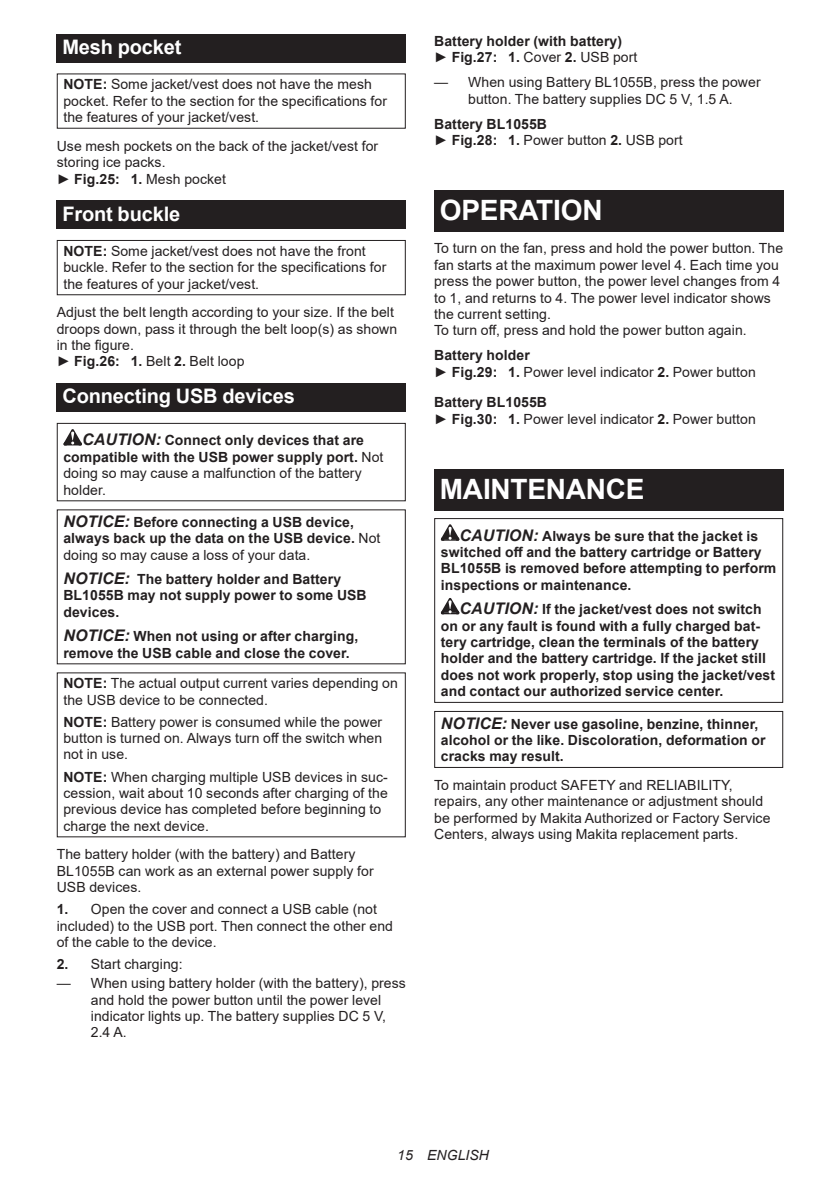
<style>
.page{position:relative;width:840px;height:1191px;background:#fff}
.page>*{position:absolute;margin:0;border:0;box-sizing:border-box;transform-origin:0 0}
.t1{font:700 28px "Arial";letter-spacing:-.01em;color:#fff}
.t2{font:700 20px "Arial";letter-spacing:-.01em;color:#fff}
.t3{font:14px/16.4px "Arial";letter-spacing:.005em;color:#231f20}
.t4{font:700 14px/16.4px "Arial";letter-spacing:.005em;color:#231f20}
.t5{font:italic 14px "Arial";letter-spacing:.005em;color:#231f20}
.s1{font-weight:700}
.s2{font-style:italic;font-size:16px}
.s3{font-weight:400}
</style>
<div class="page">
<div style="left:57px;top:34px;width:348px;height:29px;background:#231f20"></div>
<div style="left:57px;top:200px;width:348px;height:29px;background:#231f20"></div>
<div style="left:57px;top:240px;width:348px;height:55px;border:1px solid #231f20"></div>
<div style="left:57px;top:383px;width:348px;height:29px;background:#231f20"></div>
<svg style="left:63px;top:429px;width:19px;height:16px"></svg>
<div style="left:57px;top:423px;width:348px;height:78px;border:1px solid #231f20"></div>
<div style="left:434px;top:190px;width:348px;height:41px;background:#231f20"></div>
<div style="left:434px;top:469px;width:348px;height:41px;background:#231f20"></div>
<svg style="left:440px;top:524px;width:19px;height:16px"></svg>
<svg style="left:440px;top:598px;width:19px;height:16px"></svg>
<div style="left:434px;top:518px;width:348px;height:185px;border:1px solid #231f20"></div>
<div style="left:434px;top:711px;width:348px;height:57px;border:1px solid #231f20"></div>
<h2 class="t2" style="left:62px;top:33px;width:120px">Mesh pocket</h2>
<p class="t3" style="left:63px;top:76px;width:325px"><span class="s1">NOTE:</span> Some jacket/vest does not have the mesh pocket. Refer to the section for the specifications for the features of your jacket/vest.</p>
<p class="t3" style="left:57px;top:138px;width:323px">Use mesh pockets on the back of the jacket/vest for storing ice packs.<br>► <span class="s1">Fig.25: 1.</span> Mesh pocket</p>
<h2 class="t2" style="left:62px;top:199px;width:119px">Front buckle</h2>
<p class="t3" style="left:63px;top:243px;width:324px"><span class="s1">NOTE:</span> Some jacket/vest does not have the front buckle. Refer to the section for the specifications for the features of your jacket/vest.</p>
<p class="t3" style="left:57px;top:304px;width:342px">Adjust the belt length according to your size. If the belt droops down, pass it through the belt loop(s) as shown in the figure.<br>► <span class="s1">Fig.26: 1.</span> Belt <span class="s1">2.</span> Belt loop</p>
<h2 class="t2" style="left:62px;top:382px;width:234px">Connecting USB devices</h2>
<p class="t4" style="left:63px;top:432px;width:321px;text-indent:19px"><span class="s2">CAUTION:</span> Connect only devices that are compatible with the USB power supply port. <span class="s3">Not doing so may cause a malfunction of the battery holder.</span></p>
<p class="t4" style="left:63px;top:514px;width:318px"><span class="s2">NOTICE:</span> Before connecting a USB device, always back up the data on the USB device. <span class="s3">Not doing so may cause a loss of your data.</span></p>
<p class="t4" style="left:63px;top:571px;width:305px"><span class="s2">NOTICE:</span> The battery holder and Battery<br>BL1055B may not supply power to some USB devices.</p>
<p class="t4" style="left:63px;top:628px;width:296px"><span class="s2">NOTICE:</span> When not using or after charging, remove the USB cable and close the cover.</p>
<p class="t3" style="left:63px;top:675px;width:336px"><span class="s1">NOTE:</span> The actual output current varies depending on the USB device to be connected.</p>
<p class="t3" style="left:63px;top:713px;width:320px;text-align:justify"><span class="s1">NOTE:</span> Battery power is consumed while the power button is turned on. Always turn off the switch when not in use.</p>
<p class="t3" style="left:63px;top:768px;width:326px"><span class="s1">NOTE:</span> When charging multiple USB devices in suc&shy;cession, wait about 10 seconds after charging of the previous device has completed before beginning to charge the next device.</p>
<p class="t3" style="left:57px;top:846px;width:318px">The battery holder (with the battery) and Battery<br>BL1055B can work as an external power supply for<br>USB devices.</p>
<p class="t3" style="left:57px;top:901px;width:337px"><span class="s1">1.</span> Open the cover and connect a USB cable (not included) to the USB port. Then connect the other end of the cable to the device.</p>
<p class="t3" style="left:57px;top:955px;width:127px"><span class="s1">2.</span> Start charging:</p>
<p class="t3" style="left:91px;top:975px;width:316px;text-indent:-34px">— When using battery holder (with the battery), press and hold the power button until the power level indicator lights up. The battery supplies DC 5 V, 2.4 A.</p>
<p class="t4" style="left:434px;top:33px;width:205px">Battery holder (with battery) <span class="s3">►</span> Fig.27: 1. <span class="s3">Cover</span> 2. <span class="s3">USB port</span></p>
<p class="t3" style="left:434px;top:74px;width:328px;text-align:center">— When using Battery BL1055B, press the power button. The battery supplies DC 5 V, 1.5 A.</p>
<p class="t4" style="left:434px;top:116px;width:250px">Battery BL1055B<br><span class="s3">►</span> Fig.28: 1. <span class="s3">Power button</span> 2. <span class="s3">USB port</span></p>
<h1 class="t1" style="left:439px;top:190px;width:164px">OPERATION</h1>
<p class="t3" style="left:434px;top:240px;width:350px">To turn on the fan, press and hold the power button. The fan starts at the maximum power level 4. Each time you press the power button, the power level changes from 4 to 1, and returns to 4. The power level indicator shows the current setting.<br>To turn off, press and hold the power button again.</p>
<p class="t3" style="left:434px;top:347px;width:323px"><span class="s1">Battery holder<br></span>► <span class="s1">Fig.29: 1.</span> Power level indicator <span class="s1">2.</span> Power button</p>
<p class="t3" style="left:434px;top:394px;width:323px"><span class="s1">Battery BL1055B<br></span>► <span class="s1">Fig.30: 1.</span> Power level indicator <span class="s1">2.</span> Power button</p>
<h1 class="t1" style="left:439px;top:469px;width:206px">MAINTENANCE</h1>
<p class="t4" style="left:440px;top:528px;width:337px;text-indent:19px"><span class="s2">CAUTION:</span> Always be sure that the jacket is switched off and the battery cartridge or Battery BL1055B is removed before attempting to perform inspections or maintenance.</p>
<p class="t4" style="left:440px;top:601px;width:335px;text-indent:19px"><span class="s2">CAUTION:</span> If the jacket/vest does not switch on or any fault is found with a fully charged bat&shy;tery cartridge, clean the terminals of the battery holder and the battery cartridge. If the jacket still does not work properly, stop using the jacket/vest and contact our authorized service center.</p>
<p class="t4" style="left:440px;top:715px;width:326px"><span class="s2">NOTICE:</span> Never use gasoline, benzine, thinner, alcohol or the like. Discoloration, deformation or cracks may result.</p>
<p class="t3" style="left:434px;top:777px;width:337px">To maintain product SAFETY and RELIABILITY, repairs, any other maintenance or adjustment should be performed by Makita Authorized or Factory Service Centers, always using Makita replacement parts.</p>
<p class="t5" style="left:397px;top:1146px;width:93px">15 ENGLISH</p>
</div>
